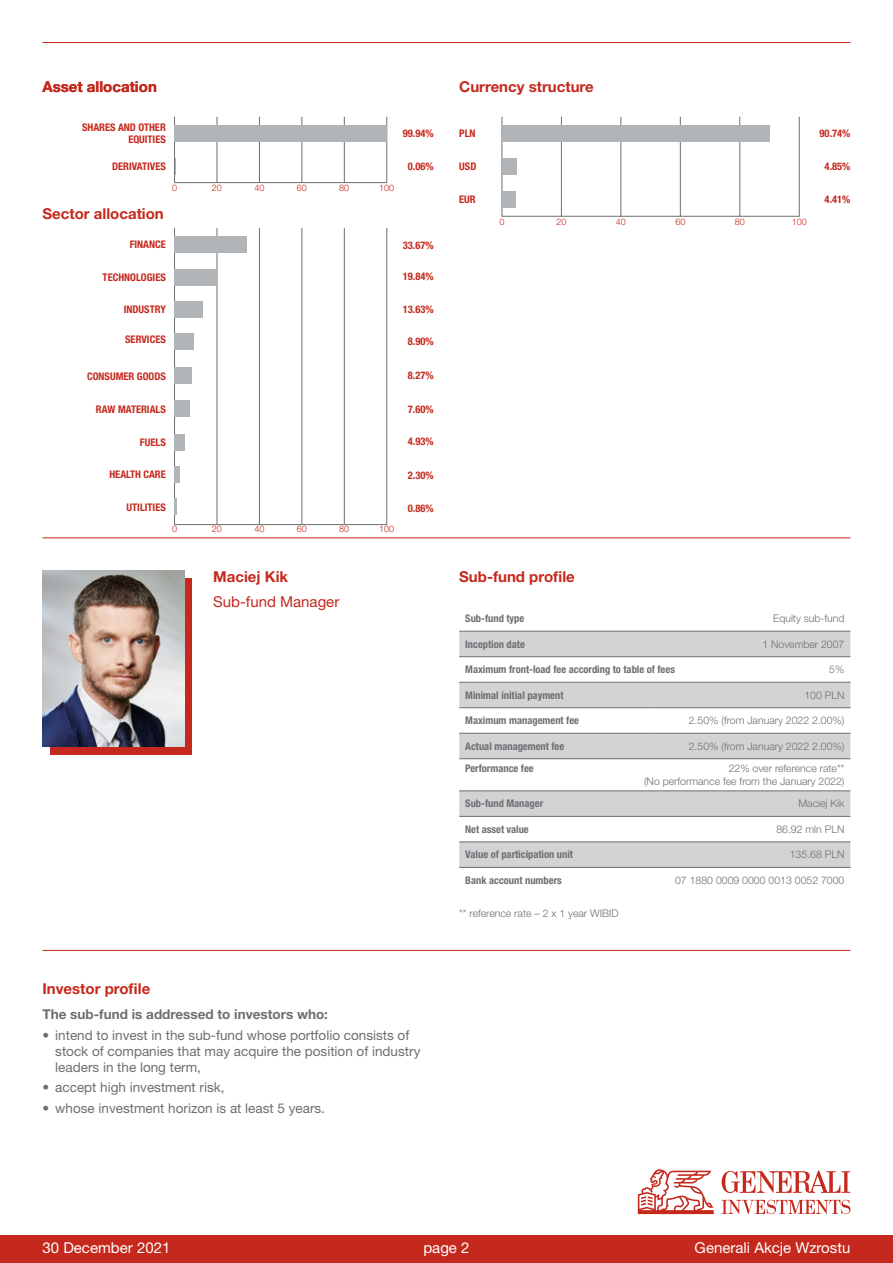
<style>
.page{position:relative;width:893px;height:1263px;background:#fff}
.page>*{position:absolute;margin:0;border:0;box-sizing:border-box;transform-origin:0 0}
.t1{font:700 15px "Helvetica Neue LT Pro";color:#c5281c}
.t2{font:15px "Helvetica Neue LT Pro";color:#fff}
.t3{font:15px "Helvetica Neue LT Pro";color:#c5281c}
.t4{font:13.5px/16.2px "Helvetica Neue LT Pro";color:#6d6e71}
.t5{font:700 13.5px "Helvetica Neue LT Pro";color:#6d6e71}
.t6{font:300 10.5px/12.6px "Helvetica Neue LT Pro";color:#6d6e71;text-align:right}
.t7{font:700 condensed 10.5px "Helvetica Neue LT Pro";color:#6d6e71}
.t8{font:700 condensed 10.5px/12.6px "Helvetica Neue LT Pro";color:#c5281c;text-align:right}
.t9{font:300 9px "Helvetica Neue LT Pro";color:#c5281c}
</style>
<div class="page">
<hr style="left:43px;top:42px;width:807px;height:1px;background:#c5281c">
<hr style="left:43px;top:538px;width:807px;height:1px;background:#c5281c">
<hr style="left:43px;top:950px;width:807px;height:1px;background:#c5281c">
<svg style="left:459px;top:632px;width:391px;height:235px;fill:#d1d3d4"></svg>
<hr style="left:459px;top:631px;width:196px;height:1px;background:#6d6e71">
<hr style="left:655px;top:631px;width:195px;height:1px;background:#6d6e71">
<hr style="left:459px;top:656px;width:196px;height:1px;background:#6d6e71">
<hr style="left:655px;top:656px;width:195px;height:1px;background:#6d6e71">
<hr style="left:459px;top:682px;width:196px;height:1px;background:#6d6e71">
<hr style="left:655px;top:682px;width:195px;height:1px;background:#6d6e71">
<hr style="left:459px;top:707px;width:196px;height:1px;background:#6d6e71">
<hr style="left:655px;top:707px;width:195px;height:1px;background:#6d6e71">
<hr style="left:459px;top:733px;width:196px;height:1px;background:#6d6e71">
<hr style="left:655px;top:733px;width:195px;height:1px;background:#6d6e71">
<hr style="left:459px;top:758px;width:196px;height:1px;background:#6d6e71">
<hr style="left:655px;top:758px;width:195px;height:1px;background:#6d6e71">
<hr style="left:459px;top:791px;width:196px;height:1px;background:#6d6e71">
<hr style="left:655px;top:791px;width:195px;height:1px;background:#6d6e71">
<hr style="left:459px;top:816px;width:196px;height:1px;background:#6d6e71">
<hr style="left:655px;top:816px;width:195px;height:1px;background:#6d6e71">
<hr style="left:459px;top:842px;width:196px;height:1px;background:#6d6e71">
<hr style="left:655px;top:842px;width:195px;height:1px;background:#6d6e71">
<hr style="left:459px;top:867px;width:196px;height:1px;background:#6d6e71">
<hr style="left:655px;top:867px;width:195px;height:1px;background:#6d6e71">
<div style="left:50px;top:578px;width:142px;height:177px;background:#c5281c"></div>
<img style="left:43px;top:570px;width:141px;height:177px">
<div style="left:0;top:1235px;width:893px;height:28px;background:#c5281c"></div>
<svg style="left:638px;top:1169px;width:76px;height:45px"></svg>
<svg style="left:722px;top:1200px;width:128px;height:14px"></svg>
<svg style="left:722px;top:1171px;width:128px;height:22px"></svg>
<hr style="left:561px;top:117px;width:1px;height:99px;background:#6d6e71">
<hr style="left:621px;top:117px;width:1px;height:99px;background:#6d6e71">
<hr style="left:680px;top:117px;width:1px;height:99px;background:#6d6e71">
<hr style="left:739px;top:117px;width:1px;height:99px;background:#6d6e71">
<hr style="left:799px;top:117px;width:1px;height:99px;background:#6d6e71">
<hr style="left:502px;top:117px;width:1px;height:99px;background:#6d6e71">
<hr style="left:502px;top:216px;width:297px;height:1px;background:#6d6e71">
<hr style="left:217px;top:228px;width:1px;height:297px;background:#6d6e71">
<hr style="left:259px;top:228px;width:1px;height:297px;background:#6d6e71">
<hr style="left:302px;top:228px;width:1px;height:297px;background:#6d6e71">
<hr style="left:344px;top:228px;width:1px;height:297px;background:#6d6e71">
<hr style="left:386px;top:228px;width:1px;height:297px;background:#6d6e71">
<hr style="left:174px;top:228px;width:1px;height:297px;background:#6d6e71">
<hr style="left:174px;top:524px;width:213px;height:1px;background:#6d6e71">
<hr style="left:217px;top:117px;width:1px;height:66px;background:#6d6e71">
<hr style="left:259px;top:117px;width:1px;height:66px;background:#6d6e71">
<hr style="left:302px;top:117px;width:1px;height:66px;background:#6d6e71">
<hr style="left:344px;top:117px;width:1px;height:66px;background:#6d6e71">
<hr style="left:386px;top:117px;width:1px;height:66px;background:#6d6e71">
<hr style="left:174px;top:117px;width:1px;height:66px;background:#6d6e71">
<hr style="left:174px;top:182px;width:213px;height:1px;background:#6d6e71">
<div style="left:502px;top:158px;width:15px;height:17px;background:#b1b4b6"></div>
<div style="left:502px;top:125px;width:268px;height:17px;background:#b1b4b6"></div>
<div style="left:502px;top:191px;width:14px;height:17px;background:#b1b4b6"></div>
<div style="left:174px;top:236px;width:73px;height:17px;background:#b1b4b6"></div>
<div style="left:174px;top:269px;width:42px;height:17px;background:#b1b4b6"></div>
<div style="left:174px;top:333px;width:19px;height:17px;background:#b1b4b6"></div>
<div style="left:174px;top:301px;width:29px;height:17px;background:#b1b4b6"></div>
<div style="left:174px;top:400px;width:16px;height:17px;background:#b1b4b6"></div>
<div style="left:174px;top:367px;width:17px;height:17px;background:#b1b4b6"></div>
<div style="left:174px;top:466px;width:5px;height:17px;background:#b1b4b6"></div>
<hr style="left:174px;top:498px;width:3px;height:16px;background:#b1b4b6">
<div style="left:174px;top:434px;width:11px;height:17px;background:#b1b4b6"></div>
<div style="left:174px;top:125px;width:213px;height:17px;background:#b1b4b6"></div>
<svg style="left:175px;top:158px;width:1px;height:17px"></svg>
<h1 class="t1" style="left:43px;top:77px;width:116px">Asset allocation</h1>
<h1 class="t1" style="left:459px;top:77px;width:136px">Currency structure</h1>
<p class="t8" style="left:82px;top:121px;width:85px">SHARES AND OTHER<br>EQUITIES</p>
<p class="t8" style="left:112px;top:160px;width:55px">DERIVATIVES</p>
<h1 class="t1" style="left:43px;top:204px;width:123px">Sector allocation</h1>
<p class="t9" style="left:172px;top:182px;width:7px">0</p>
<p class="t9" style="left:212px;top:182px;width:12px">20</p>
<p class="t9" style="left:254px;top:182px;width:12px">40</p>
<p class="t9" style="left:297px;top:182px;width:12px">60</p>
<p class="t9" style="left:339px;top:182px;width:12px">80</p>
<p class="t9" style="left:379px;top:182px;width:17px">100</p>
<p class="t8" style="left:130px;top:238px;width:38px">FINANCE</p>
<p class="t8" style="left:403px;top:127px;width:32px">99.94%</p>
<p class="t8" style="left:408px;top:160px;width:27px">0.06%</p>
<p class="t8" style="left:403px;top:239px;width:32px">33.67%</p>
<p class="t8" style="left:103px;top:271px;width:65px">TECHNOLOGIES</p>
<p class="t8" style="left:403px;top:270px;width:32px">19.84%</p>
<p class="t8" style="left:124px;top:303px;width:44px">INDUSTRY</p>
<p class="t8" style="left:125px;top:333px;width:42px">SERVICES</p>
<p class="t8" style="left:403px;top:303px;width:32px">13.63%</p>
<p class="t8" style="left:408px;top:335px;width:27px">8.90%</p>
<p class="t8" style="left:87px;top:370px;width:80px">CONSUMER GOODS</p>
<p class="t8" style="left:408px;top:369px;width:27px">8.27%</p>
<p class="t8" style="left:96px;top:403px;width:71px">RAW MATERIALS</p>
<p class="t8" style="left:408px;top:403px;width:27px">7.60%</p>
<p class="t8" style="left:140px;top:436px;width:27px">FUELS</p>
<p class="t8" style="left:109px;top:468px;width:58px">HEALTH CARE</p>
<p class="t8" style="left:127px;top:501px;width:41px">UTILITIES</p>
<p class="t8" style="left:408px;top:435px;width:27px">4.93%</p>
<p class="t8" style="left:408px;top:469px;width:27px">2.30%</p>
<p class="t8" style="left:408px;top:502px;width:27px">0.86%</p>
<p class="t9" style="left:172px;top:523px;width:7px">0</p>
<p class="t9" style="left:212px;top:523px;width:12px">20</p>
<p class="t9" style="left:254px;top:523px;width:12px">40</p>
<p class="t9" style="left:297px;top:523px;width:12px">60</p>
<p class="t9" style="left:339px;top:523px;width:12px">80</p>
<p class="t9" style="left:379px;top:523px;width:17px">100</p>
<p class="t8" style="left:459px;top:127px;width:18px">PLN</p>
<p class="t8" style="left:459px;top:160px;width:19px">USD</p>
<p class="t8" style="left:459px;top:193px;width:18px">EUR</p>
<p class="t9" style="left:499px;top:216px;width:7px">0</p>
<p class="t9" style="left:556px;top:216px;width:12px">20</p>
<p class="t9" style="left:616px;top:216px;width:12px">40</p>
<p class="t9" style="left:675px;top:216px;width:12px">60</p>
<p class="t9" style="left:735px;top:216px;width:12px">80</p>
<p class="t9" style="left:792px;top:216px;width:17px">100</p>
<p class="t8" style="left:820px;top:127px;width:32px">90.74%</p>
<p class="t8" style="left:825px;top:160px;width:27px">4.85%</p>
<p class="t8" style="left:825px;top:193px;width:27px">4.41%</p>
<h1 class="t1" style="left:213px;top:567px;width:76px">Maciej Kik</h1>
<h1 class="t3" style="left:213px;top:592px;width:128px">Sub-fund Manager</h1>
<h1 class="t1" style="left:43px;top:979px;width:109px">Investor profile</h1>
<p class="t5" style="left:43px;top:1006px;width:287px">The sub-fund is addressed to investors who:</p>
<p class="t4" style="left:55px;top:1026px;width:367px;text-indent:-13px">• intend to invest in the sub-fund whose portfolio consists of stock of companies that may acquire the position of industry leaders in the long term,</p>
<p class="t4" style="left:43px;top:1079px;width:184px">• accept high investment risk,</p>
<p class="t4" style="left:43px;top:1099px;width:284px">• whose investment horizon is at least 5 years.</p>
<h1 class="t1" style="left:459px;top:567px;width:117px">Sub-fund profile</h1>
<p class="t7" style="left:465px;top:612px;width:61px">Sub-fund type</p>
<p class="t6" style="left:773px;top:612px;width:73px">Equity sub-fund</p>
<p class="t7" style="left:465px;top:638px;width:61px">Inception date</p>
<p class="t6" style="left:762px;top:637px;width:84px">1 November 2007</p>
<p class="t7" style="left:465px;top:663px;width:211px">Maximum front-load fee according to table of fees</p>
<p class="t6" style="left:829px;top:663px;width:17px">5%</p>
<p class="t7" style="left:465px;top:689px;width:100px">Minimal initial payment</p>
<p class="t6" style="left:804px;top:688px;width:42px">100 PLN</p>
<p class="t7" style="left:465px;top:714px;width:115px">Maximum management fee</p>
<p class="t6" style="left:689px;top:714px;width:157px">2.50% (from January 2022 2.00%)</p>
<p class="t7" style="left:465px;top:740px;width:101px">Actual management fee</p>
<p class="t6" style="left:689px;top:739px;width:157px">2.50% (from January 2022 2.00%)</p>
<p class="t7" style="left:465px;top:762px;width:70px">Performance fee</p>
<p class="t6" style="left:644px;top:762px;width:202px">22% over reference rate**<br>(No performance fee from the January 2022)</p>
<p class="t7" style="left:465px;top:797px;width:79px">Sub-fund Manager</p>
<p class="t6" style="left:799px;top:797px;width:47px">Maciej Kik</p>
<p class="t7" style="left:465px;top:823px;width:65px">Net asset value</p>
<p class="t6" style="left:776px;top:823px;width:70px">86.92 mln PLN</p>
<p class="t7" style="left:465px;top:848px;width:109px">Value of participation unit</p>
<p class="t6" style="left:790px;top:848px;width:56px">135.68 PLN</p>
<p class="t7" style="left:465px;top:874px;width:98px">Bank account numbers</p>
<p class="t6" style="left:675px;top:874px;width:171px">07 1880 0009 0000 0013 0052 7000</p>
<p class="t6" style="left:459px;top:907px;width:161px">** reference rate – 2 x 1 year WIBID</p>
<h1 class="t2" style="left:43px;top:1238px;width:129px">30 December 2021</h1>
<h1 class="t2" style="left:423px;top:1238px;width:48px">page 2</h1>
<h1 class="t2" style="left:695px;top:1238px;width:157px">Generali Akcje Wzrostu</h1>
</div>
